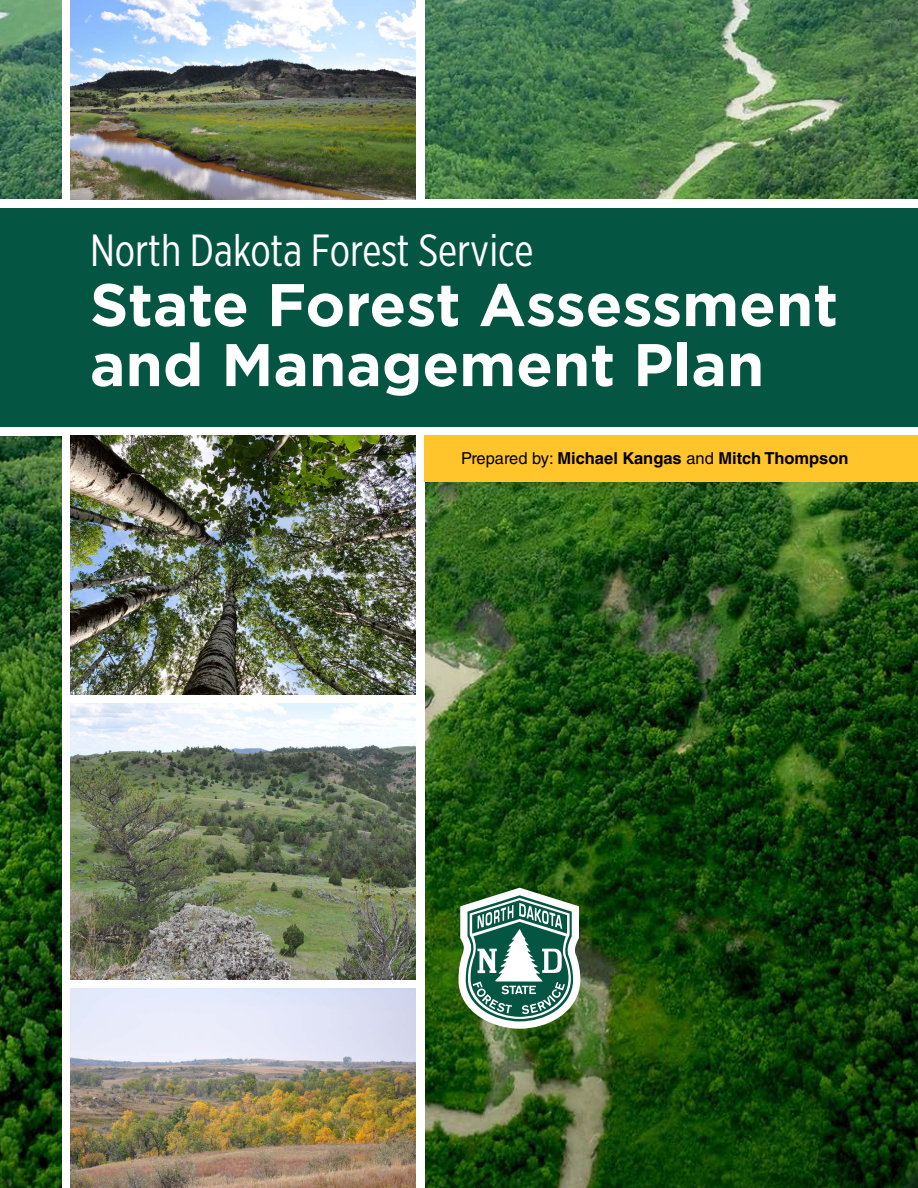
<style>
.page{position:relative;width:918px;height:1188px;background:#fff}
.page>*{position:absolute;margin:0;border:0;box-sizing:border-box;transform-origin:0 0}
.headline{font:700 60px/60px "Gotham";color:#fff}
.headline-2{font:45px "Gotham X Narrow";color:#fff}
.body{font:700 16.5px "Helvetica LT Std";color:#000}
.s1{font-weight:400}
</style>
<div class="page">
<img style="left:0;top:0;width:918px;height:1188px">
<div style="left:0;top:199px;width:918px;height:237px;background:#fff"></div>
<div style="left:62px;top:0;width:363px;height:1188px;background:#fff"></div>
<div style="left:0;top:208px;width:918px;height:219px;background:#045541"></div>
<img style="left:71px;top:704px;width:345px;height:275px">
<img style="left:71px;top:0;width:345px;height:199px">
<img style="left:71px;top:988px;width:345px;height:200px">
<div style="left:425px;top:436px;width:493px;height:46px;background:#ffc52b"></div>
<svg style="left:458px;top:887px;width:123px;height:142px"></svg>
<img style="left:71px;top:436px;width:345px;height:258px">
<p class="headline-2" style="left:90px;top:223px;width:445px">North Dakota Forest Service</p>
<p class="headline" style="left:90px;top:274px;width:750px">State Forest Assessment and Management Plan</p>
<p class="body" style="left:461px;top:448px;width:389px"><span class="s1">Prepared by:</span> Michael Kangas <span class="s1">and</span> Mitch Thompson</p>
</div>
